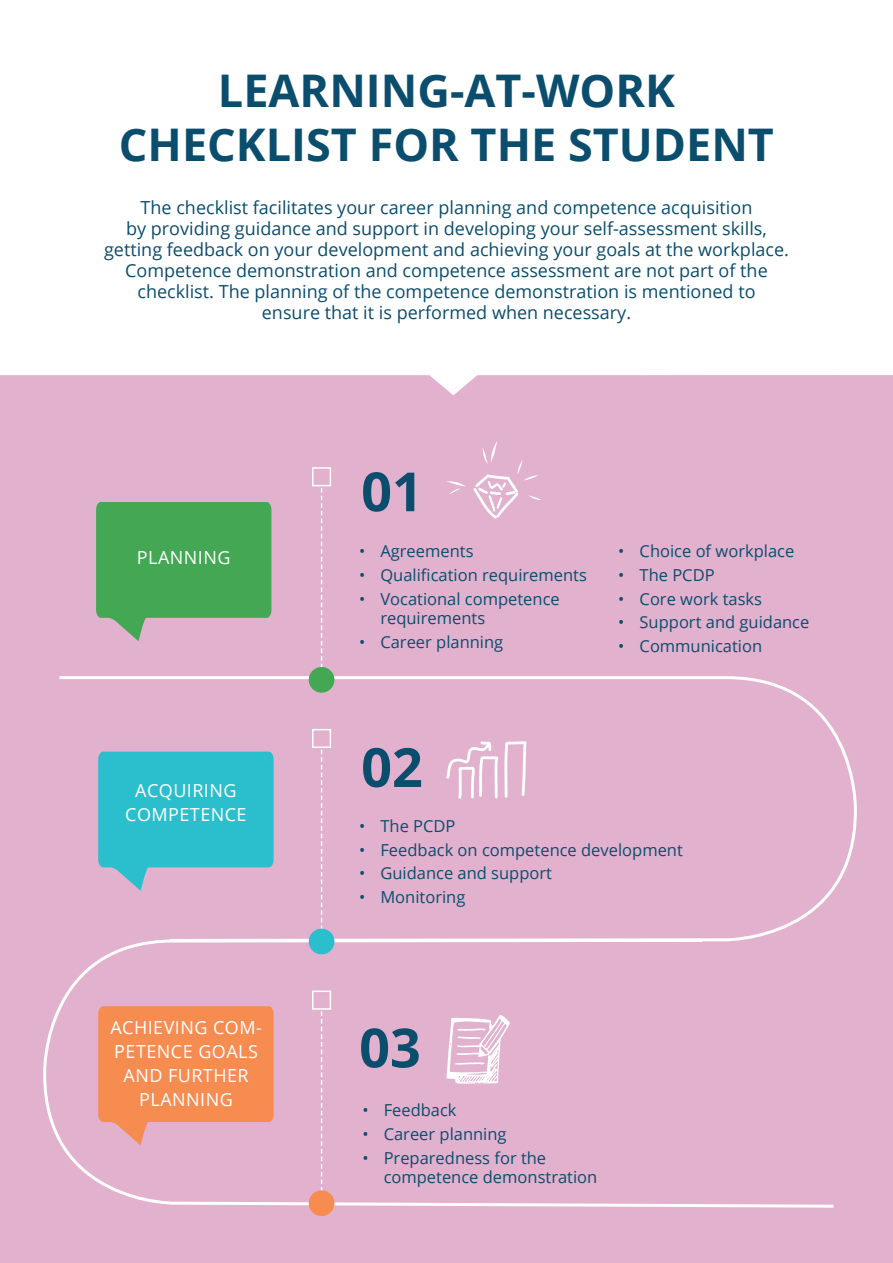
<style>
.page{position:relative;width:893px;height:1263px;background:#e1b1ce}
.page>*{position:absolute;margin:0;border:0;box-sizing:border-box;transform-origin:0 0}
.t1{font:700 54px "Open Sans";color:#0b4d6d}
.t2{font:700 45px/54px "Open Sans";color:#0b4d6d;text-align:center}
.leipis{font:18px/21px "Open Sans";color:#0b4d6d;text-align:center}
.t3{font:18px/24px "Open Sans";letter-spacing:.025em;color:#fff;text-align:center}
.t4{font:16.5px/19.5px "Open Sans";color:#0b4d6d}
</style>
<div class="page">
<div style="left:0;top:0;width:893px;height:395px;background:#fff"></div>
<svg style="left:59px;top:675px;width:798px;height:262px"></svg>
<svg style="left:43px;top:937px;width:791px;height:272px"></svg>
<svg style="left:321px;top:488px;width:1px;height:179px"></svg>
<div style="left:312px;top:467px;width:19px;height:19px;border:2px solid #fff"></div>
<div style="left:309px;top:667px;width:25px;height:26px;background:#43a754;border-radius:50%"></div>
<svg style="left:321px;top:750px;width:1px;height:179px"></svg>
<div style="left:312px;top:729px;width:19px;height:19px;border:2px solid #fff"></div>
<div style="left:309px;top:929px;width:25px;height:25px;background:#2bbfce;border-radius:50%"></div>
<svg style="left:321px;top:1011px;width:1px;height:179px"></svg>
<div style="left:312px;top:990px;width:19px;height:20px;border:2px solid #fff"></div>
<div style="left:309px;top:1190px;width:25px;height:26px;background:#f68c50;border-radius:50%"></div>
<svg style="left:447px;top:481px;width:19px;height:13px"></svg>
<svg style="left:473px;top:441px;width:68px;height:78px"></svg>
<svg style="left:96px;top:502px;width:175px;height:139px"></svg>
<svg style="left:446px;top:1015px;width:64px;height:69px"></svg>
<p class="t2" style="left:119px;top:63px;width:657px">LEARNING-AT-WORK<br>CHECKLIST FOR THE STUDENT</p>
<p class="leipis" style="left:104px;top:197px;width:686px">The checklist facilitates your career planning and competence acquisition<br>by providing guidance and support in developing your self-assessment skills, getting feedback on your development and achieving your goals at the workplace.</p>
<p class="leipis" style="left:125px;top:260px;width:644px">Competence demonstration and competence assessment are not part of the checklist. The planning of the competence demonstration is mentioned to ensure that it is performed when necessary.</p>
<p class="t3" style="left:137px;top:545px;width:95px">PLANNING</p>
<p class="t3" style="left:125px;top:778px;width:123px">ACQUIRING<br>COMPETENCE</p>
<p class="t3" style="left:110px;top:1015px;width:153px">ACHIEVING COM-<br>PETENCE GOALS<br>AND FURTHER<br>PLANNING</p>
<p class="t1" style="left:361px;top:453px;width:63px">01</p>
<p class="t4" style="left:359px;top:541px;width:116px">• Agreements</p>
<p class="t4" style="left:359px;top:565px;width:229px">• Qualification requirements</p>
<p class="t4" style="left:380px;top:588px;width:181px;text-indent:-21px">• Vocational competence requirements</p>
<p class="t4" style="left:359px;top:632px;width:146px">• Career planning</p>
<p class="t4" style="left:618px;top:541px;width:177px">• Choice of workplace</p>
<p class="t4" style="left:618px;top:565px;width:98px">• The PCDP</p>
<p class="t4" style="left:618px;top:588px;width:145px">• Core work tasks</p>
<p class="t4" style="left:618px;top:612px;width:193px">• Support and guidance</p>
<p class="t4" style="left:618px;top:636px;width:145px">• Communication</p>
<p class="t1" style="left:361px;top:729px;width:63px">02</p>
<p class="t4" style="left:359px;top:816px;width:98px">• The PCDP</p>
<p class="t4" style="left:359px;top:839px;width:325px">• Feedback on competence development</p>
<p class="t4" style="left:359px;top:863px;width:194px">• Guidance and support</p>
<p class="t4" style="left:359px;top:887px;width:108px">• Monitoring</p>
<p class="t1" style="left:359px;top:1010px;width:63px">03</p>
<p class="t4" style="left:362px;top:1100px;width:96px">• Feedback</p>
<p class="t4" style="left:362px;top:1123px;width:146px">• Career planning</p>
<p class="t4" style="left:384px;top:1147px;width:215px;text-indent:-21px">• Preparedness for the competence demonstration</p>
</div>
